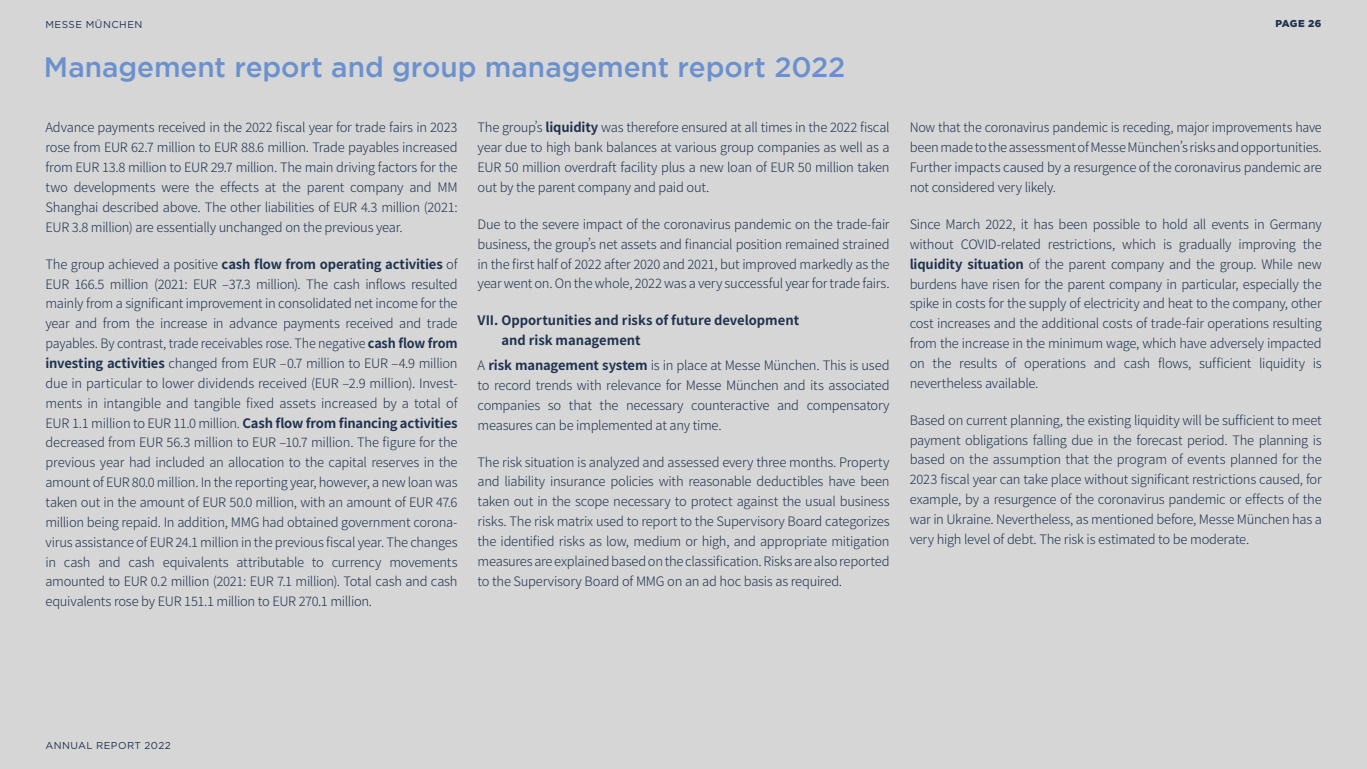
<style>
.page{position:relative;width:1367px;height:769px;background:#fff}
.page>*{position:absolute;margin:0;border:0;box-sizing:border-box;transform-origin:0 0}
.t1{font:500 28px "Gotham";letter-spacing:-.005em;color:#6a91ce}
.t2{font:300 13px/19.8px "Noto Sans TC";letter-spacing:-.02em;color:#1e3250;text-align:justify}
.t3{font:700 13px/19.8px "Noto Sans TC";color:#1e3250}
.t4{font:10px "Gotham";letter-spacing:.045em;color:#1e3250}
.t5{font:900 10px "Gotham";letter-spacing:.025em;color:#1e3250}
.s1{font-weight:700}
</style>
<div class="page">
<div style="left:0;top:0;width:1366px;height:768px;background:#d6d6d6"></div>
<p class="t4" style="left:45px;top:18px;width:98px">MESSE MÜNCHEN</p>
<h1 class="t1" style="left:44px;top:51px;width:803px">Management report and group management report 2022</h1>
<p class="t2" style="left:46px;top:118px;width:413px">Advance payments received in the 2022 fiscal year for trade fairs in 2023 rose from EUR 62.7 million to EUR 88.6 million. Trade payables increased from EUR 13.8 million to EUR 29.7 million. The main driving factors for the two developments were the effects at the parent company and MM Shanghai described above. The other liabilities of EUR 4.3 million (2021:<br>EUR 3.8 million) are essentially unchanged on the previous year.</p>
<p class="t2" style="left:45px;top:254px;width:413px">The group achieved a positive <span class="s1">cash flow from operating activities</span> of EUR 166.5 million (2021: EUR –37.3 million). The cash inflows resulted mainly from a significant improvement in consolidated net income for the year and from the increase in advance payments received and trade payables. By contrast, trade receivables rose. The negative <span class="s1">cash flow from investing activities</span> changed from EUR –0.7 million to EUR –4.9 million due in particular to lower dividends received (EUR –2.9 million). Invest&shy;ments in intangible and tangible fixed assets increased by a total of EUR 1.1 million to EUR 11.0 million. <span class="s1">Cash flow from financing activities </span>decreased from EUR 56.3 million to EUR –10.7 million. The figure for the previous year had included an allocation to the capital reserves in the amount of EUR 80.0 million. In the reporting year, however, a new loan was taken out in the amount of EUR 50.0 million, with an amount of EUR 47.6 million being repaid. In addition, MMG had obtained government corona&shy;virus assistance of EUR 24.1 million in the previous fiscal year. The changes in cash and cash equivalents attributable to currency movements amounted to EUR 0.2 million (2021: EUR 7.1 million). Total cash and cash equivalents rose by EUR 151.1 million to EUR 270.1 million.</p>
<p class="t2" style="left:477px;top:118px;width:413px">The group’s <span class="s1">liquidity</span> was therefore ensured at all times in the 2022 fiscal year due to high bank balances at various group companies as well as a EUR 50 million overdraft facility plus a new loan of EUR 50 million taken out by the parent company and paid out.</p>
<p class="t2" style="left:477px;top:214px;width:413px">Due to the severe impact of the coronavirus pandemic on the trade-fair business, the group’s net assets and financial position remained strained in the first half of 2022 after 2020 and 2021, but improved markedly as the year went on. On the whole, 2022 was a very successful year for trade fairs.</p>
<p class="t3" style="left:501px;top:311px;width:299px;text-indent:-24px">VII. Opportunities and risks of future development and risk management</p>
<p class="t2" style="left:477px;top:355px;width:413px">A <span class="s1">risk management system</span> is in place at Messe München. This is used to record trends with relevance for Messe München and its associated companies so that the necessary counteractive and compensatory measures can be implemented at any time.</p>
<p class="t2" style="left:477px;top:452px;width:413px">The risk situation is analyzed and assessed every three months. Property and liability insurance policies with reasonable deductibles have been taken out in the scope necessary to protect against the usual business risks. The risk matrix used to report to the Supervisory Board categorizes the identified risks as low, medium or high, and appropriate mitigation measures are explained based on the classification. Risks are also reported to the Supervisory Board of MMG on an ad hoc basis as required.</p>
<p class="t5" style="left:1275px;top:18px;width:48px">PAGE 26</p>
<p class="t2" style="left:909px;top:118px;width:413px">Now that the coronavirus pandemic is receding, major improvements have been made to the assessment of Messe München’s risks and opportunities.<br>Further impacts caused by a resurgence of the coronavirus pandemic are not considered very likely.</p>
<p class="t2" style="left:909px;top:214px;width:413px">Since March 2022, it has been possible to hold all events in Germany without COVID-related restrictions, which is gradually improving the <span class="s1">liquidity situation</span> of the parent company and the group. While new burdens have risen for the parent company in particular, especially the spike in costs for the supply of electricity and heat to the company, other cost increases and the additional costs of trade-fair operations resulting from the increase in the minimum wage, which have adversely impacted on the results of operations and cash flows, sufficient liquidity is nevertheless available.</p>
<p class="t2" style="left:909px;top:410px;width:413px">Based on current planning, the existing liquidity will be sufficient to meet payment obligations falling due in the forecast period. The planning is based on the assumption that the program of events planned for the 2023 fiscal year can take place without significant restrictions caused, for example, by a resurgence of the coronavirus pandemic or effects of the war in Ukraine. Nevertheless, as mentioned before, Messe München has a very high level of debt. The risk is estimated to be moderate.</p>
<p class="t4" style="left:45px;top:738px;width:127px">ANNUAL REPORT 2022</p>
</div>
